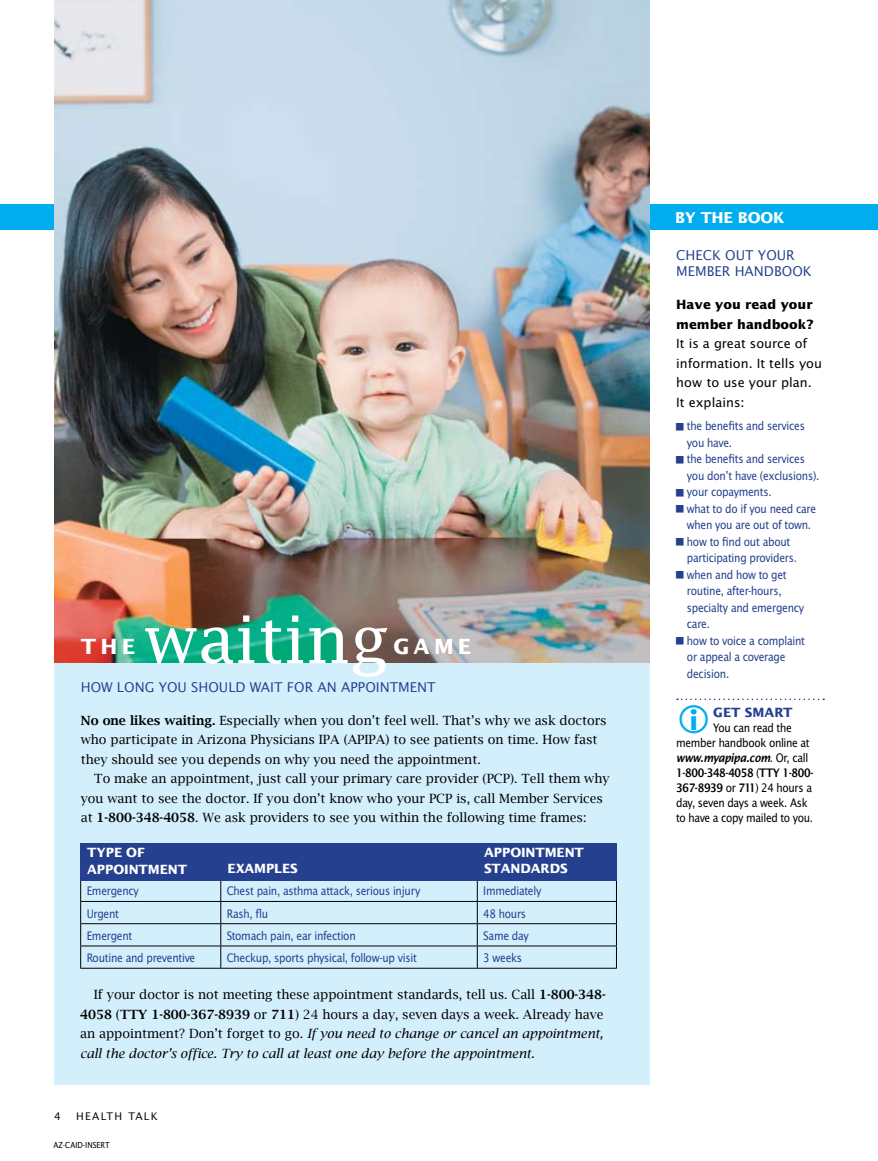
<style>
.page{position:relative;width:878px;height:1161px;background:#fff}
.page>*{position:absolute;margin:0;border:0;box-sizing:border-box;transform-origin:0 0}
.t1{font:66px "Lucida Fax";color:#fff}
.t2{font:700 21px "Lucida Sans Std";letter-spacing:.2em;color:#fff}
.t3{font:700 15px "Lucida Sans";color:#fff}
.t4{font:13.5px "Lucida Sans Std";color:#25408f}
.t5{font:12.75px/19.5px "Lucida Bright";color:#000}
.t6{font:12.75px/16.5px "Lucida Sans Nar EF";letter-spacing:-.02em;color:#25408f}
.t7{font:12.75px/15px "Lucida Sans Nar EF";letter-spacing:-.025em;color:#000}
.t8{font:12.75px/19.5px "Lucida Sans Std";color:#000}
.t9{font:12.75px/15px "Lucida Sans Nar EF Dem Bol";letter-spacing:-.025em;color:#000}
.t10{font:700 12.75px/16.5px "Lucida Sans";letter-spacing:-.01em;color:#fff}
.t11{font:700 12.75px/19.5px "Lucida Sans Std";color:#000}
.t12{font:12.75px "Lucida Sans Nar EF Dem Bol Ita";letter-spacing:-.025em;color:#000}
.t13{font:700 12.75px "Lucida Sans Std";color:#25408f}
.t14{font:10.5px "Lucida Sans Std";letter-spacing:.13em;color:#000}
.t15{font:9px "Lucida Sans Nar EF";color:#000}
.s1{font-weight:600}
.s2{font-style:italic}
.s3{font-family:"Lucida Sans Nar EF"}
</style>
<div class="page">
<div style="left:0;top:204px;width:878px;height:26px;background:#00aeef"></div>
<div style="left:54px;top:52px;width:595px;height:1033px;background:#d4effc"></div>
<img style="left:54px;top:0;width:595px;height:663px">
<hr style="left:80px;top:901px;width:141px;height:1px;background:#000">
<hr style="left:221px;top:901px;width:256px;height:1px;background:#000">
<hr style="left:477px;top:901px;width:140px;height:1px;background:#000">
<hr style="left:80px;top:923px;width:141px;height:1px;background:#000">
<hr style="left:221px;top:923px;width:256px;height:1px;background:#000">
<hr style="left:477px;top:923px;width:140px;height:1px;background:#000">
<hr style="left:80px;top:946px;width:141px;height:1px;background:#000">
<svg style="left:80px;top:880px;width:1px;height:88px"></svg>
<hr style="left:221px;top:946px;width:256px;height:1px;background:#000">
<svg style="left:220px;top:880px;width:1px;height:88px"></svg>
<hr style="left:477px;top:946px;width:140px;height:1px;background:#000">
<svg style="left:477px;top:880px;width:1px;height:88px"></svg>
<svg style="left:616px;top:880px;width:1px;height:88px"></svg>
<hr style="left:80px;top:968px;width:141px;height:1px;background:#000">
<hr style="left:221px;top:968px;width:256px;height:1px;background:#000">
<hr style="left:477px;top:968px;width:140px;height:1px;background:#000">
<div style="left:80px;top:843px;width:537px;height:37px;background:#25408f"></div>
<svg style="left:677px;top:699px;width:147px;height:2px"></svg>
<h2 class="t2" style="left:81px;top:635px;width:56px">The</h2>
<h1 class="t1" style="left:143px;top:601px;width:247px">waiting</h1>
<h2 class="t2" style="left:393px;top:635px;width:80px">game</h2>
<p class="t4" style="left:81px;top:679px;width:46px">HOW LONG</p>
<p class="t4" style="left:159px;top:679px;width:10px">YOU</p>
<p class="t4" style="left:191px;top:679px;width:28px">SHOULD</p>
<p class="t4" style="left:250px;top:679px;width:10px">WAIT</p>
<p class="t4" style="left:287px;top:679px;width:64px">FOR AN APPOINTMENT</p>
<p class="t5" style="left:81px;top:710px;width:527px"><span class="s1">No one likes waiting.</span> Especially when you don’t feel well. That’s why we ask doctors who participate in Arizona Physicians IPA (APIPA) to see patients on time. How fast they should see you depends on why you need the appointment.</p>
<p class="t5" style="left:81px;top:769px;width:530px;text-indent:14px">To make an appointment, just call your primary care provider (PCP). Tell them why you want to see the doctor. If you don’t know who your PCP is, call Member Services at <span class="s1">1-800-348-4058</span>. We ask providers to see you within the following time frames:</p>
<p class="t10" style="left:87px;top:844px;width:101px">TYPE OF<br>APPOINTMENT</p>
<p class="t10" style="left:484px;top:844px;width:101px">APPOINTMENT<br>STANDARDS</p>
<p class="t10" style="left:227px;top:860px;width:71px">EXAMPLES</p>
<p class="t6" style="left:87px;top:883px;width:54px">Emergency</p>
<p class="t6" style="left:227px;top:883px;width:195px">Chest pain, asthma attack, serious injury</p>
<p class="t6" style="left:483px;top:883px;width:60px">Immediately</p>
<p class="t6" style="left:87px;top:905px;width:34px">Urgent</p>
<p class="t6" style="left:227px;top:905px;width:43px">Rash, flu</p>
<p class="t6" style="left:483px;top:905px;width:44px">48 hours</p>
<p class="t6" style="left:87px;top:927px;width:47px">Emergent</p>
<p class="t6" style="left:227px;top:927px;width:130px">Stomach pain, ear infection</p>
<p class="t6" style="left:483px;top:927px;width:47px">Same day</p>
<p class="t6" style="left:87px;top:950px;width:110px">Routine and preventive</p>
<p class="t6" style="left:227px;top:950px;width:192px">Checkup, sports physical, follow-up visit</p>
<p class="t6" style="left:483px;top:950px;width:40px">3 weeks</p>
<p class="t5" style="left:80px;top:985px;width:527px;text-indent:14px">If your doctor is not meeting these appointment standards, tell us. Call <span class="s1">1-800-348- 4058</span> (<span class="s1">TTY 1-800-367-8939</span> or <span class="s1">711</span>) 24 hours a day, seven days a week. Already have an appointment? Don’t forget to go. <span class="s2">If you need to change or cancel an appointment, call the doctor’s office. Try to call at least one day before the appointment.</span></p>
<p class="t14" style="left:54px;top:1110px;width:8px">4</p>
<p class="t14" style="left:76px;top:1110px;width:83px">h ealth talk</p>
<p class="t15" style="left:54px;top:1140px;width:58px">AZ-CAID-INSERT</p>
<p class="t3" style="left:675px;top:208px;width:38px">BY THE</p>
<p class="t3" style="left:738px;top:208px;width:13px">BOO</p>
<p class="t3" style="left:773px;top:208px;width:13px">K</p>
<p class="t4" style="left:676px;top:247px;width:29px">CHECK</p>
<p class="t4" style="left:725px;top:247px;width:11px">OUT</p>
<p class="t4" style="left:758px;top:247px;width:10px">YOU</p>
<p class="t4" style="left:786px;top:247px;width:10px">R</p>
<p class="t4" style="left:676px;top:264px;width:11px">MEM</p>
<p class="t4" style="left:706px;top:264px;width:49px">BER HAND</p>
<p class="t4" style="left:774px;top:264px;width:19px">BOOK</p>
<p class="t11" style="left:676px;top:295px;width:139px">H ave you read your member handbook?</p>
<p class="t8" style="left:676px;top:334px;width:147px">It is a great source of information. It tells you how to use your plan.<br>It explains:</p>
<p class="t6" style="left:687px;top:418px;width:134px">the benefits and services you have.<br>the benefits and services you don’t have (exclusions). your copayments.<br>what to do if you need care when you are out of town. how to find out about participating providers. when and how to get routine, after-hours, specialty and emergency care.<br>how to voice a complaint<br>or appeal a coverage decision.</p>
<p class="t13" style="left:713px;top:705px;width:81px">get smart</p>
<p class="t7" style="left:676px;top:720px;width:135px;text-indent:37px">You can read the member handbook online at</p>
<p class="t12" style="left:676px;top:751px;width:133px">www.myapipa.com<span class="s3">. Or, call</span></p>
<p class="t9" style="left:676px;top:765px;width:139px">1-800-348-4058 <span class="s3">(</span>TTY 1-800-<br>367-8939 <span class="s3">or</span> 711<span class="s3">) 24 hours a</span></p>
<p class="t7" style="left:676px;top:795px;width:138px">day, seven days a week. Ask to have a copy mailed to you.</p>
</div>
